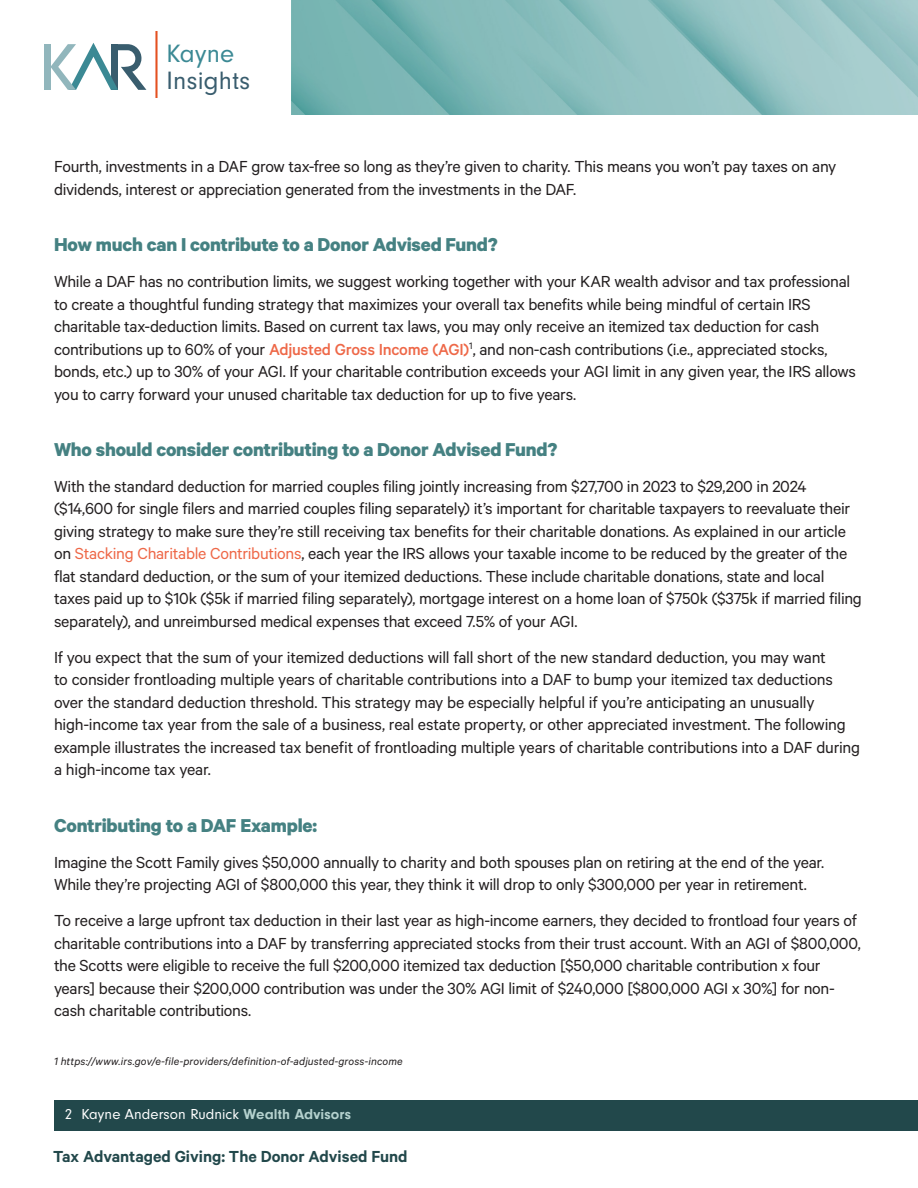
<style>
.page{position:relative;width:918px;height:1188px;background:#fff}
.page>*{position:absolute;margin:0;border:0;box-sizing:border-box;transform-origin:0 0}
.t1{font:26.1px/26.1px "Neuzeit Gro";letter-spacing:.01em;color:#395d6e}
.t2{font:700 21px "Calibre";letter-spacing:-.01em;color:#458182}
.t3{font:18px/22.5px "Calibre";letter-spacing:-.015em;color:#231f20}
.t4{font:600 18px "Calibre";color:#22484b}
.t5{font:15px "Neuzeit Gro";letter-spacing:.005em;color:#fff}
.t6{font:italic 12px "Calibre";letter-spacing:.01em;color:#231f20}
.s1{color:#3b8994}
.s2{font-weight:500;color:#ee6848}
.s3{color:#ee6848}
.s4{font-weight:700;color:#b4d1ce}
</style>
<div class="page">
<div style="left:44px;top:44px;width:6px;height:46px;background:#91b6bc"></div>
<svg style="left:50px;top:43px;width:96px;height:47px"></svg>
<hr style="left:155px;top:32px;width:3px;height:66px;background:#e45121">
<div style="left:54px;top:1101px;width:864px;height:30px;background:#22484b"></div>
<img style="left:292px;top:0;width:626px;height:114px">
<p class="t1" style="left:167px;top:41px;width:85px"><span class="s1">Kayne<br></span>Insights</p>
<p class="t3" style="left:54px;top:155px;width:784px">Fourth, investments in a DAF grow tax-free so long as they’re given to charity. This means you won’t pay taxes on any dividends, interest or appreciation generated from the investments in the DAF.</p>
<p class="t2" style="left:54px;top:232px;width:445px">How much can I contribute to a Donor Advised Fund?</p>
<p class="t3" style="left:54px;top:270px;width:804px">While a DAF has no contribution limits, we suggest working together with your KAR wealth advisor and tax professional to create a thoughtful funding strategy that maximizes your overall tax benefits while being mindful of certain IRS charitable tax-deduction limits. Based on current tax laws, you may only receive an itemized tax deduction for cash contributions up to 60% of your <span class="s2">Adjusted Gross Income (AGI)</span><sup>1</sup>, and non-cash contributions (i.e., appreciated stocks, bonds, etc.) up to 30% of your AGI. If your charitable contribution exceeds your AGI limit in any given year, the IRS allows you to carry forward your unused charitable tax deduction for up to five years.</p>
<p class="t2" style="left:54px;top:436px;width:505px">Who should consider contributing to a Donor Advised Fund?</p>
<p class="t3" style="left:54px;top:474px;width:809px">With the standard deduction for married couples filing jointly increasing from $27,700 in 2023 to $29,200 in 2024 ($14,600 for single filers and married couples filing separately) it’s important for charitable taxpayers to reevaluate their giving strategy to make sure they’re still receiving tax benefits for their charitable donations. As explained in our article on <span class="s3">Stacking Charitable Contributions</span>, each year the IRS allows your taxable income to be reduced by the greater of the flat standard deduction, or the sum of your itemized deductions. These include charitable donations, state and local taxes paid up to $10k ($5k if married filing separately), mortgage interest on a home loan of $750k ($375k if married filing separately), and unreimbursed medical expenses that exceed 7.5% of your AGI.</p>
<p class="t3" style="left:54px;top:645px;width:808px">If you expect that the sum of your itemized deductions will fall short of the new standard deduction, you may want<br>to consider frontloading multiple years of charitable contributions into a DAF to bump your itemized tax deductions over the standard deduction threshold. This strategy may be especially helpful if you’re anticipating an unusually high-income tax year from the sale of a business, real estate property, or other appreciated investment. The following example illustrates the increased tax benefit of frontloading multiple years of charitable contributions into a DAF during a high-income tax year.</p>
<p class="t2" style="left:54px;top:812px;width:265px">Contributing to a DAF Example:</p>
<p class="t3" style="left:54px;top:850px;width:772px">Imagine the Scott Family gives $50,000 annually to charity and both spouses plan on retiring at the end of the year.<br>While they’re projecting AGI of $800,000 this year, they think it will drop to only $300,000 per year in retirement.</p>
<p class="t3" style="left:54px;top:909px;width:808px">To receive a large upfront tax deduction in their last year as high-income earners, they decided to frontload four years of charitable contributions into a DAF by transferring appreciated stocks from their trust account. With an AGI of $800,000, the Scotts were eligible to receive the full $200,000 itemized tax deduction [$50,000 charitable contribution x four years] because their $200,000 contribution was under the 30% AGI limit of $240,000 [$800,000 AGI x 30%] for non&shy;cash charitable contributions.</p>
<p class="t6" style="left:54px;top:1054px;width:350px">1 https://www.irs.gov/e-file-providers/definition-of-adjusted-gross-income</p>
<p class="t5" style="left:65px;top:1106px;width:288px">2 Kayne Anderson Rudnick <span class="s4">Wealth Advisors</span></p>
<p class="t4" style="left:53px;top:1145px;width:356px">Tax Advantaged Giving: The Donor Advised Fund</p>
</div>
